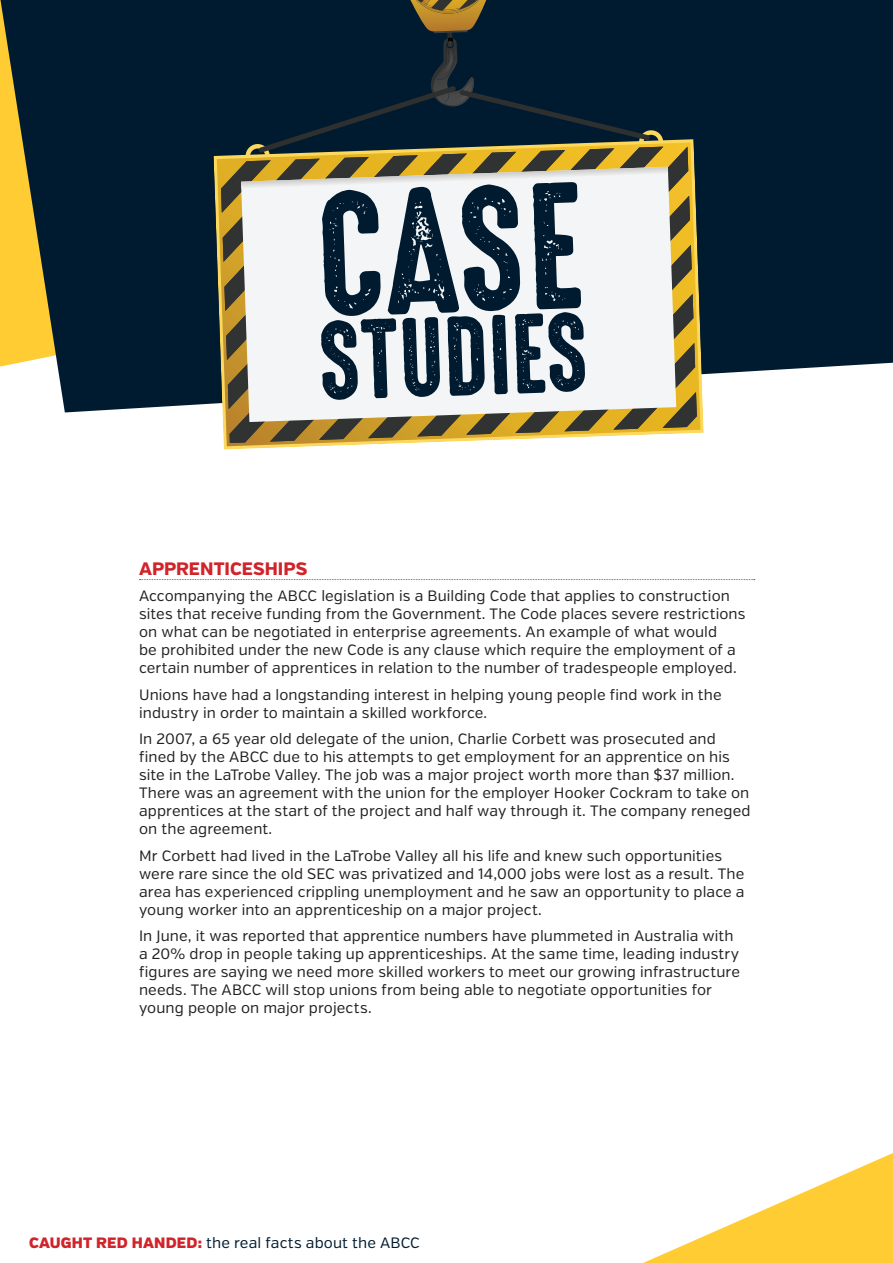
<style>
.page{position:relative;width:893px;height:1263px;background:#fff}
.page>*{position:absolute;margin:0;border:0;box-sizing:border-box;transform-origin:0 0}
.t1{font:162px "High Voltage Rough";color:#001b30}
.t2{font:102px "High Voltage Rough";color:#001b30}
.t3{font:800 18px "Verb";letter-spacing:.005em;color:#d1232a}
.t4{font:15px/18px "Verb";letter-spacing:.005em;color:#231f20}
.t5{font:15px "Verb";letter-spacing:.01em;color:#001b30}
.s1{font-weight:900;color:#d1232a}
</style>
<div class="page">
<svg style="left:0;top:0;width:893px;height:412px;background:#21363e"></svg>
<svg style="left:213px;top:139px;width:491px;height:311px"></svg>
<svg style="left:217px;top:143px;width:483px;height:303px"></svg>
<svg style="left:220px;top:0;width:477px;height:434px"></svg>
<svg style="left:643px;top:1153px;width:250px;height:110px"></svg>
<svg style="left:139px;top:579px;width:616px;height:1px"></svg>
<h1 class="t1" style="left:312px;top:167px;width:270px;rotate:-2deg">CASE</h1>
<h2 class="t2" style="left:315px;top:306px;width:274px;rotate:-2deg">STUDIES</h2>
<p class="t3" style="left:139px;top:558px;width:170px">APPRENTICESHIPS</p>
<p class="t4" style="left:139px;top:587px;width:608px">Accompanying the ABCC legislation is a Building Code that applies to construction sites that receive funding from the Government. The Code places severe restrictions on what can be negotiated in enterprise agreements. An example of what would<br>be prohibited under the new Code is any clause which require the employment of a certain number of apprentices in relation to the number of tradespeople employed.</p>
<p class="t4" style="left:139px;top:686px;width:584px">Unions have had a longstanding interest in helping young people find work in the industry in order to maintain a skilled workforce.</p>
<p class="t4" style="left:139px;top:730px;width:613px">In 2007, a 65 year old delegate of the union, Charlie Corbett was prosecuted and fined by the ABCC due to his attempts to get employment for an apprentice on his site in the LaTrobe Valley. The job was a major project worth more than $37 million.<br>There was an agreement with the union for the employer Hooker Cockram to take on apprentices at the start of the project and half way through it. The company reneged on the agreement.</p>
<p class="t4" style="left:139px;top:847px;width:607px">Mr Corbett had lived in the LaTrobe Valley all his life and knew such opportunities were rare since the old SEC was privatized and 14,000 jobs were lost as a result. The area has experienced crippling unemployment and he saw an opportunity to place a young worker into an apprenticeship on a major project.</p>
<p class="t4" style="left:139px;top:927px;width:602px">In June, it was reported that apprentice numbers have plummeted in Australia with a 20% drop in people taking up apprenticeships. At the same time, leading industry figures are saying we need more skilled workers to meet our growing infrastructure needs. The ABCC will stop unions from being able to negotiate opportunities for young people on major projects.</p>
<p class="t5" style="left:29px;top:1234px;width:392px"><span class="s1">CAUGHT RED HANDED:</span> the real facts about the ABCC</p>
</div>
